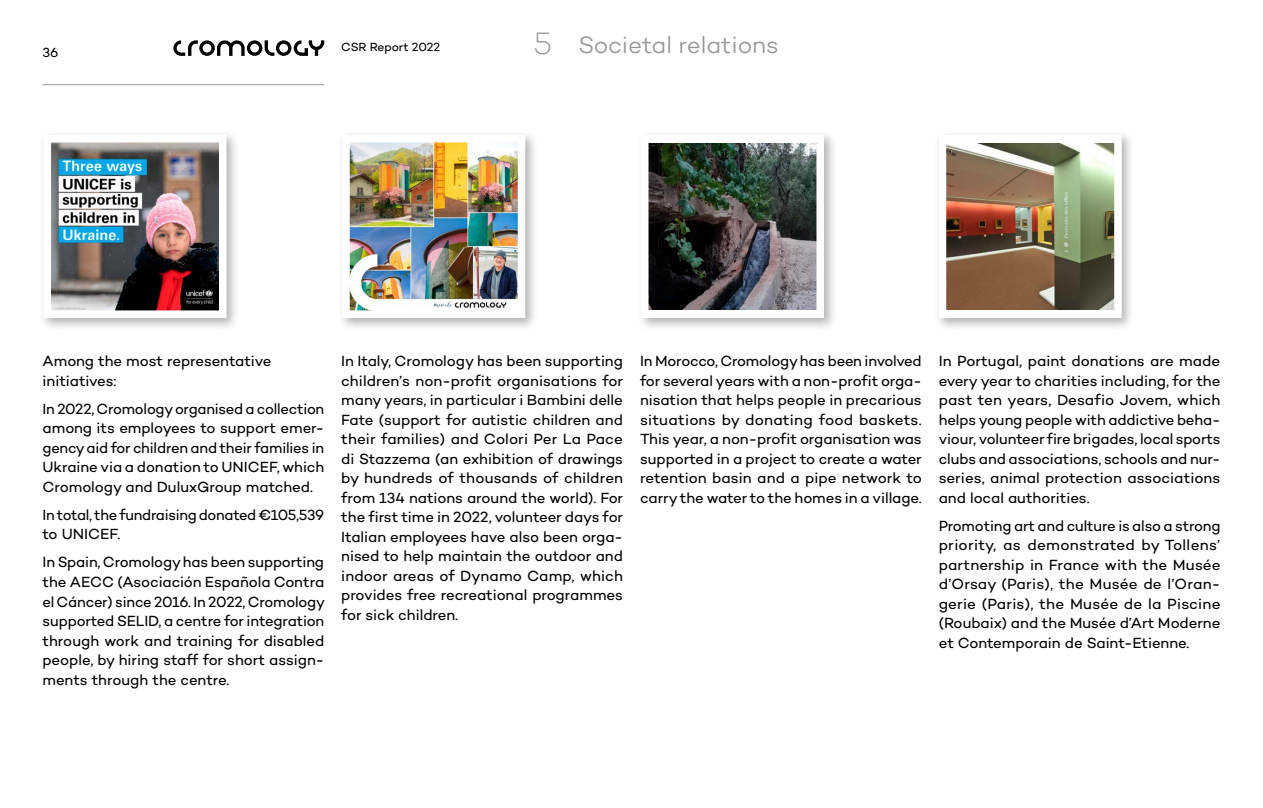
<style>
.page{position:relative;width:1263px;height:808px;background:#fff}
.page>*{position:absolute;margin:0;border:0;box-sizing:border-box;transform-origin:0 0}
.t1{font:300 24px "Campton";letter-spacing:-.01em;color:#979797}
.t2{font:15px/19.5px "Campton";color:#000;text-align:justify}
.t3{font:13.5px "Campton";color:#000}
.t4{font:12px "Campton";letter-spacing:-.01em;color:#000}
.s1{font-weight:200;font-size:31.5px}
</style>
<div class="page">
<div style="left:337px;top:130px;width:202px;height:201px;background:#000;opacity:.3"></div>
<img style="left:338px;top:131px;width:191px;height:191px">
<div style="left:39px;top:130px;width:201px;height:201px;background:#000;opacity:.3"></div>
<img style="left:40px;top:131px;width:190px;height:191px">
<div style="left:636px;top:130px;width:202px;height:201px;background:#000;opacity:.3"></div>
<img style="left:637px;top:131px;width:191px;height:191px">
<div style="left:934px;top:130px;width:201px;height:201px;background:#000;opacity:.3"></div>
<img style="left:935px;top:131px;width:190px;height:191px">
<hr style="left:43px;top:84px;width:281px;height:1px;background:#979797">
<svg style="left:173px;top:40px;width:151px;height:16px"></svg>
<p class="t3" style="left:43px;top:44px;width:17px">36</p>
<p class="t4" style="left:341px;top:39px;width:101px">CSR Report 2022</p>
<h1 class="t1" style="left:534px;top:30px;width:246px"><span class="s1">5</span> Societal relations</h1>
<p class="t2" style="left:43px;top:351px;width:230px">Among the most representative initiatives:</p>
<p class="t2" style="left:43px;top:399px;width:283px">In 2022, Cromology organised a collection among its employees to support emer&shy;gency aid for children and their families in Ukraine via a donation to UNICEF, which Cromology and DuluxGroup matched.</p>
<p class="t2" style="left:43px;top:505px;width:283px">In total, the fundraising donated €105,539 to UNICEF.</p>
<p class="t2" style="left:43px;top:552px;width:284px">In Spain, Cromology has been supporting the AECC (Asociación Española Contra el Cáncer) since 2016. In 2022, Cromology supported SELID, a centre for integration through work and training for disabled people, by hiring staff for short assign&shy;ments through the centre.</p>
<p class="t2" style="left:341px;top:351px;width:283px">In Italy, Cromology has been supporting children’s non-profit organisations for many years, in particular i Bambini delle Fate (support for autistic children and their families) and Colori Per La Pace di Stazzema (an exhibition of drawings by hundreds of thousands of children from 134 nations around the world). For the first time in 2022, volunteer days for Italian employees have also been orga&shy;nised to help maintain the outdoor and indoor areas of Dynamo Camp, which provides free recreational programmes for sick children.</p>
<p class="t2" style="left:640px;top:351px;width:283px">In Morocco, Cromology has been involved for several years with a non-profit orga&shy;nisation that helps people in precarious situations by donating food baskets.<br>This year, a non-profit organisation was supported in a project to create a water retention basin and a pipe network to carry the water to the homes in a village.</p>
<p class="t2" style="left:939px;top:351px;width:283px">In Portugal, paint donations are made every year to charities including, for the past ten years, Desafio Jovem, which helps young people with addictive beha&shy;viour, volunteer fire brigades, local sports clubs and associations, schools and nur&shy;series, animal protection associations and local authorities.</p>
<p class="t2" style="left:939px;top:516px;width:283px">Promoting art and culture is also a strong priority, as demonstrated by Tollens’ partnership in France with the Musée d’Orsay (Paris), the Musée de l’Oran&shy;gerie (Paris), the Musée de la Piscine (Roubaix) and the Musée d’Art Moderne et Contemporain de Saint-Etienne.</p>
</div>
